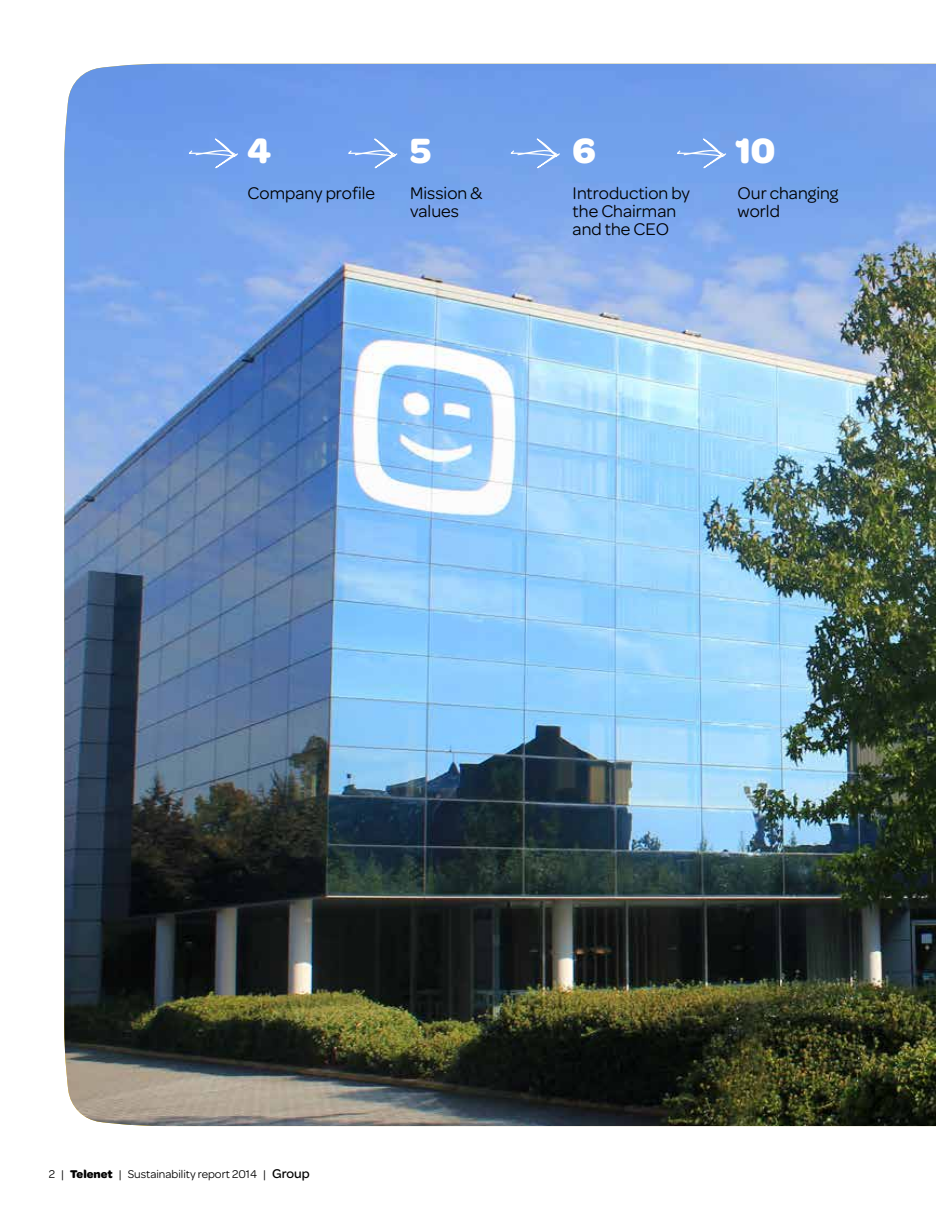
<style>
.page{position:relative;width:936px;height:1212px;background:#fff}
.page>*{position:absolute;margin:0;border:0;box-sizing:border-box;transform-origin:0 0}
.t1{font:700 37.5px "Omnes";color:#fff}
.t2{font:18px/18px "Omnes";color:#000}
.t3{font:12px "Omnes";color:#000}
.s1{font-weight:700}
.s2{font-weight:500;font-size:13.5px}
</style>
<div class="page">
<img style="left:64px;top:64px;width:871px;height:1062px">
<svg style="left:189px;top:138px;width:49px;height:31px;background:#80aaee"></svg>
<svg style="left:348px;top:138px;width:50px;height:31px;background:#82acef"></svg>
<svg style="left:510px;top:138px;width:50px;height:31px;background:#83adee"></svg>
<svg style="left:676px;top:138px;width:50px;height:31px;background:#83aded"></svg>
<h1 class="t1" style="left:247px;top:129px;width:25px">4</h1>
<h1 class="t1" style="left:410px;top:129px;width:23px">5</h1>
<p class="t2" style="left:410px;top:184px;width:73px">Mission &amp; values</p>
<p class="t2" style="left:247px;top:184px;width:129px">Company profile</p>
<h1 class="t1" style="left:572px;top:129px;width:25px">6</h1>
<p class="t2" style="left:572px;top:184px;width:119px">Introduction by the Chairman and the CEO</p>
<h1 class="t1" style="left:735px;top:129px;width:42px">10</h1>
<p class="t2" style="left:737px;top:184px;width:102px">Our changing world</p>
<p class="t3" style="left:49px;top:1167px;width:262px">2 | <span class="s1">Telenet</span> | Sustainability report 2014 | <span class="s2">Group</span></p>
</div>
